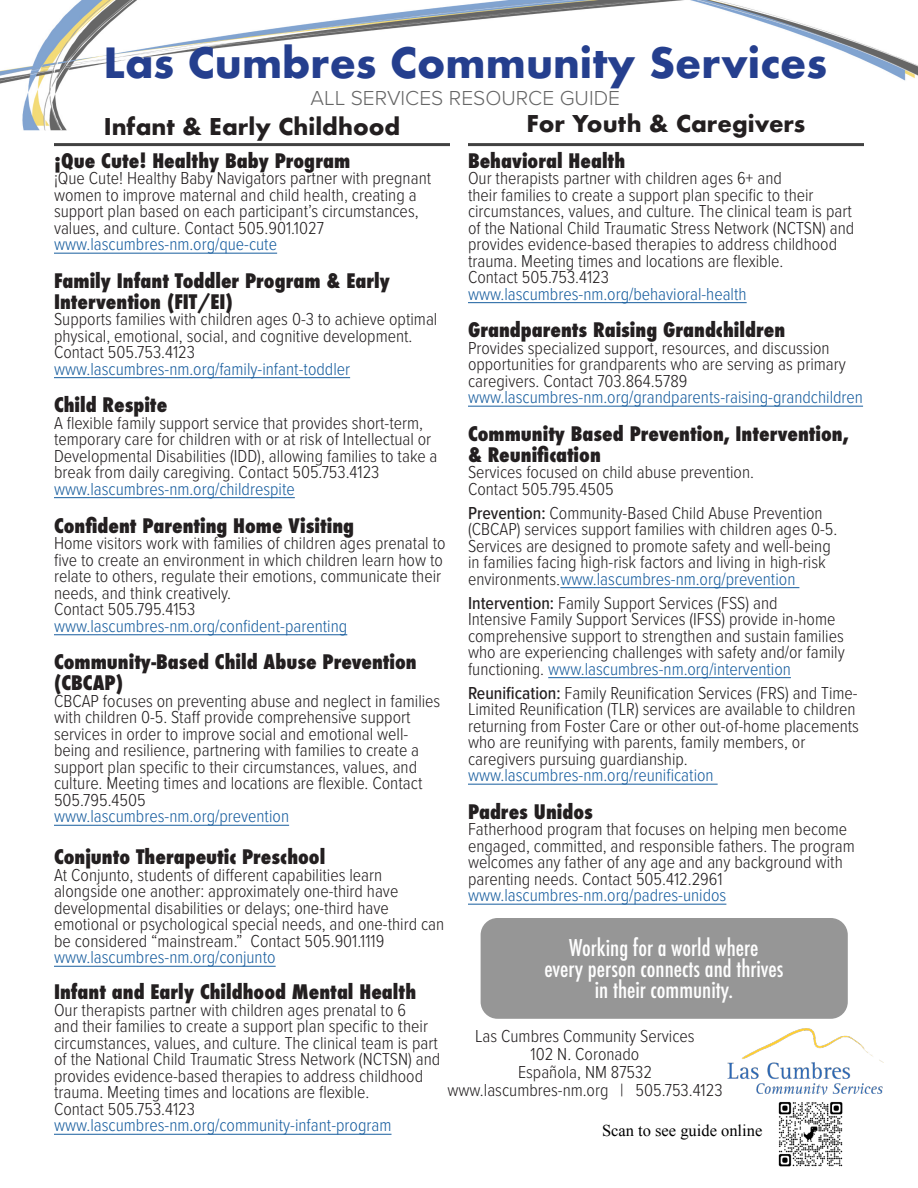
<style>
.page{position:relative;width:918px;height:1188px;background:#fff}
.page>*{position:absolute;margin:0;border:0;box-sizing:border-box;transform-origin:0 0}
.t1{font:700 40.5px "Futura";color:#253f8e}
.t2{font:500 condensed 22.5px/21px "Futura";color:#fff;text-align:center}
.t3{font:700 22.5px "Futura";color:#231f20}
.t4{font:300 21px "Proxima Nova";color:#656565}
.t5{font:800 condensed 19.5px/21px "Futura";color:#231f20}
.t6{font:300 18px/16.5px "Proxima Nova Cond";color:#231f20}
.t7{font:300 18px "Proxima Nova Cond";color:#175d9e}
.t8{font:16.5px "Times New Roman";color:#000}
.s1{font-weight:500}
.s2{font-family:"Times New Roman";font-weight:400;font-size:16.5px}
.s3{color:#175d9e}
</style>
<div class="page">
<img style="left:0;top:0;width:918px;height:131px">
<hr style="left:54px;top:253px;width:223px;height:1px;background:#175d9e">
<hr style="left:54px;top:377px;width:296px;height:1px;background:#175d9e">
<hr style="left:54px;top:497px;width:241px;height:1px;background:#175d9e">
<hr style="left:54px;top:634px;width:293px;height:1px;background:#175d9e">
<hr style="left:54px;top:825px;width:235px;height:1px;background:#175d9e">
<hr style="left:54px;top:966px;width:222px;height:1px;background:#175d9e">
<hr style="left:54px;top:1134px;width:338px;height:1px;background:#175d9e">
<hr style="left:468px;top:302px;width:279px;height:1px;background:#175d9e">
<hr style="left:468px;top:406px;width:395px;height:1px;background:#175d9e">
<hr style="left:560px;top:587px;width:239px;height:1px;background:#175d9e">
<hr style="left:548px;top:677px;width:243px;height:1px;background:#175d9e">
<hr style="left:468px;top:784px;width:250px;height:1px;background:#175d9e">
<hr style="left:468px;top:904px;width:258px;height:1px;background:#175d9e">
<hr style="left:54px;top:143px;width:396px;height:3px;background:#414141">
<hr style="left:468px;top:143px;width:396px;height:3px;background:#414141">
<div style="left:481px;top:919px;width:366px;height:99px;background:#969696;border-radius:16px"></div>
<div style="left:481px;top:918px;width:367px;height:101px;border:2px solid #414141;border-radius:16px"></div>
<img style="left:727px;top:1028px;width:157px;height:67px">
<img style="left:778px;top:1102px;width:65px;height:65px">
<p class="t1" style="left:104px;top:34px;width:725px">Las Cumbres Community Services</p>
<p class="t4" style="left:311px;top:83px;width:311px">ALL SERVICES RESOURCE GUIDE</p>
<p class="t3" style="left:104px;top:110px;width:298px">Infant &amp; Early Childhood</p>
<p class="t3" style="left:527px;top:107px;width:280px">For Youth &amp; Caregivers</p>
<p class="t5" style="left:54px;top:150px;width:298px">¡Que Cute! Healthy Baby Program</p>
<p class="t6" style="left:54px;top:169px;width:379px">¡Que Cute! Healthy Baby Navigators partner with pregnant women to improve maternal and child health, creating a support plan based on each participant’s circumstances, values, and culture. Contact 505.901.1027</p>
<p class="t7" style="left:54px;top:231px;width:225px">www.lascumbres-nm.org/que-cute</p>
<p class="t5" style="left:54px;top:270px;width:338px">Family Infant Toddler Program &amp; Early<br>Intervention (FIT/EI)</p>
<p class="t6" style="left:54px;top:310px;width:385px">Supports families with children ages 0-3 to achieve optimal physical, emotional, social, and cognitive development.<br>Contact 505.753.4123</p>
<p class="t7" style="left:54px;top:355px;width:298px">www.lascumbres-nm.org/family-infant-toddler</p>
<p class="t5" style="left:54px;top:395px;width:115px">Child Respite</p>
<p class="t6" style="left:54px;top:414px;width:385px">A flexible family support service that provides short-term, temporary care for children with or at risk of Intellectual or Developmental Disabilities (IDD), allowing families to take a break from daily caregiving. Contact 505.753.4123</p>
<p class="t7" style="left:54px;top:475px;width:242px">www.lascumbres-nm.org/childrespite</p>
<p class="t5" style="left:54px;top:515px;width:302px">Confident Parenting Home Visiting</p>
<p class="t6" style="left:54px;top:534px;width:393px">Home visitors work with families of children ages prenatal to five to create an environment in which children learn how to relate to others, regulate their emotions, communicate their needs, and think creatively.</p>
<p class="t6" style="left:54px;top:600px;width:143px">Contact 505.795.4153</p>
<p class="t7" style="left:54px;top:613px;width:295px">www.lascumbres-nm.org/confident-parenting</p>
<p class="t5" style="left:54px;top:652px;width:364px">Community-Based Child Abuse Prevention (CBCAP)</p>
<p class="t6" style="left:54px;top:692px;width:388px">CBCAP focuses on preventing abuse and neglect in families with children 0-5. Staff provide comprehensive support services in order to improve social and emotional well&shy;being and resilience, partnering with families to create a support plan specific to their circumstances, values, and culture. Meeting times and locations are flexible. Contact 505.795.4505</p>
<p class="t7" style="left:54px;top:803px;width:237px">www.lascumbres-nm.org/prevention</p>
<p class="t5" style="left:54px;top:847px;width:273px">Conjunto Therapeutic Preschool</p>
<p class="t6" style="left:54px;top:866px;width:392px">At Conjunto, students of different capabilities learn alongside one another: approximately one-third have developmental disabilities or delays; one-third have emotional or psychological special needs, and one-third can be considered “mainstream.” Contact 505.901.1119</p>
<p class="t7" style="left:54px;top:944px;width:223px">www.lascumbres-nm.org/conjunto</p>
<p class="t5" style="left:54px;top:982px;width:364px">Infant and Early Childhood Mental Health</p>
<p class="t6" style="left:54px;top:1001px;width:388px">Our therapists partner with children ages prenatal to 6<br>and their families to create a support plan specific to their circumstances, values, and culture. The clinical team is part of the National Child Traumatic Stress Network (NCTSN) and provides evidence-based therapies to address childhood trauma. Meeting times and locations are flexible.</p>
<p class="t6" style="left:54px;top:1100px;width:143px">Contact 505.753.4123</p>
<p class="t7" style="left:54px;top:1112px;width:339px">www.lascumbres-nm.org/community-infant-program</p>
<p class="t5" style="left:468px;top:150px;width:159px">Behavioral Health</p>
<p class="t6" style="left:468px;top:169px;width:388px">Our therapists partner with children ages 6+ and<br>their families to create a support plan specific to their circumstances, values, and culture. The clinical team is part of the National Child Traumatic Stress Network (NCTSN) and provides evidence-based therapies to address childhood trauma. Meeting times and locations are flexible.</p>
<p class="t6" style="left:468px;top:268px;width:143px">Contact 505.753.4123</p>
<p class="t7" style="left:468px;top:280px;width:280px">www.lascumbres-nm.org/behavioral-health</p>
<p class="t5" style="left:468px;top:320px;width:319px">Grandparents Raising Grandchildren</p>
<p class="t6" style="left:468px;top:339px;width:379px">Provides specialized support, resources, and discussion opportunities for grandparents who are serving as primary caregivers. Contact 703.864.5789</p>
<p class="t7" style="left:468px;top:384px;width:397px">www.lascumbres-nm.org/grandparents-raising-grandchildren</p>
<p class="t5" style="left:468px;top:423px;width:382px">Community Based Prevention, Intervention, &amp; Reunification</p>
<p class="t6" style="left:468px;top:463px;width:288px">Services focused on child abuse prevention.</p>
<p class="t6" style="left:468px;top:480px;width:147px">Contact 505.795.4505</p>
<p class="t6" style="left:468px;top:504px;width:371px"><span class="s1">Prevention:</span> Community-Based Child Abuse Prevention (CBCAP) services support families with children ages 0-5.<br>Services are designed to promote safety and well-being in families facing high-risk factors and living in high-risk environments<span class="s2">.</span><span class="s3">www.lascumbres-nm.org/prevention</span></p>
<p class="t6" style="left:468px;top:594px;width:378px"><span class="s1">Intervention:</span> Family Support Services (FSS) and<br>Intensive Family Support Services (IFSS) provide in-home comprehensive support to strengthen and sustain families who are experiencing challenges with safety and/or family functioning. <span class="s3">www.lascumbres-nm.org/intervention</span></p>
<p class="t6" style="left:468px;top:684px;width:393px"><span class="s1">Reunification:</span> Family Reunification Services (FRS) and Time-Limited Reunification (TLR) services are available to children returning from Foster Care or other out-of-home placements who are reunifying with parents, family members, or caregivers pursuing guardianship.</p>
<p class="t7" style="left:468px;top:762px;width:247px">www.lascumbres-nm.org/reunification</p>
<p class="t5" style="left:468px;top:801px;width:126px">Padres Unidos</p>
<p class="t6" style="left:468px;top:820px;width:388px">Fatherhood program that focuses on helping men become engaged, committed, and responsible fathers. The program welcomes any father of any age and any background with parenting needs. Contact 505.412.2961</p>
<p class="t7" style="left:468px;top:882px;width:260px">www.lascumbres-nm.org/padres-unidos</p>
<p class="t2" style="left:544px;top:937px;width:240px">Working for a world where<br>every person connects and thrives in their community.</p>
<p class="t6" style="left:475px;top:1027px;width:221px">Las Cumbres Community Services</p>
<p class="t6" style="left:531px;top:1045px;width:110px">102 N. Coronado</p>
<p class="t6" style="left:518px;top:1063px;width:135px">Española, NM 87532</p>
<p class="t6" style="left:447px;top:1081px;width:277px">www.lascumbres-nm.org | 505.753.4123</p>
<p class="t8" style="left:602px;top:1119px;width:162px">Scan to see guide online</p>
</div>
